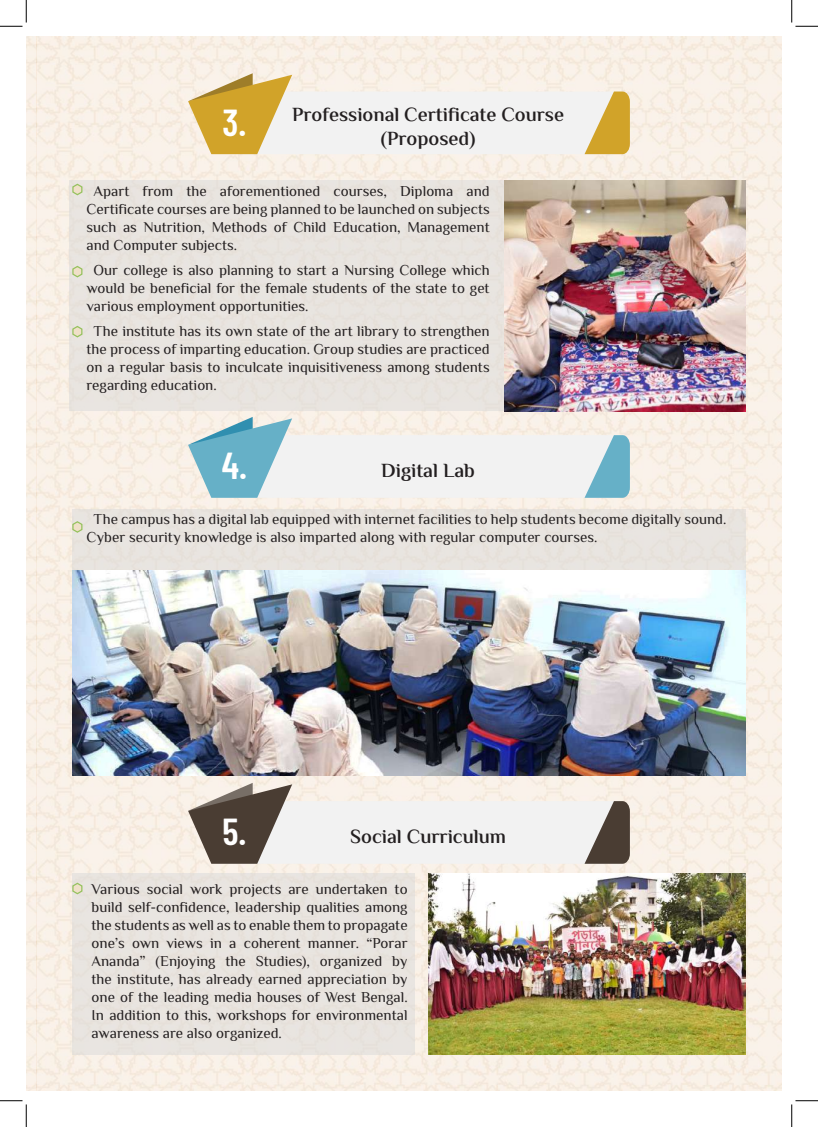
<style>
.page{position:relative;width:818px;height:1127px;background:#fff}
.page>*{position:absolute;margin:0;border:0;box-sizing:border-box;transform-origin:0 0}
.t1{font:600 37.5px "Barlow Condensed";color:#fff}
.t2{font:600 20px/24px "El Messiri";color:#231f20;text-align:center}
.t3{font:15px/18px "El Messiri";color:#231f20;text-align:justify}
</style>
<div class="page">
<div style="left:37px;top:37px;width:744px;height:1052px;background:#f9f1e7"></div>
<svg style="left:188px;top:73px;width:442px;height:81px"></svg>
<svg style="left:188px;top:417px;width:442px;height:80px"></svg>
<svg style="left:188px;top:782px;width:442px;height:81px"></svg>
<div style="left:72px;top:872px;width:343px;height:182px;background:#e8e4df"></div>
<div style="left:70px;top:180px;width:676px;height:231px;background:#e8e4df"></div>
<div style="left:72px;top:509px;width:674px;height:64px;background:#e8e4df"></div>
<svg style="left:72px;top:183px;width:11px;height:13px"></svg>
<svg style="left:72px;top:265px;width:11px;height:13px"></svg>
<svg style="left:72px;top:326px;width:11px;height:12px"></svg>
<svg style="left:72px;top:521px;width:11px;height:12px"></svg>
<svg style="left:72px;top:882px;width:11px;height:12px"></svg>
<img style="left:505px;top:180px;width:241px;height:231px">
<img style="left:72px;top:570px;width:674px;height:205px">
<img style="left:428px;top:872px;width:318px;height:182px">
<svg style="left:0;top:0;width:27px;height:27px"></svg>
<svg style="left:0;top:1100px;width:27px;height:26px"></svg>
<svg style="left:791px;top:0;width:27px;height:27px"></svg>
<svg style="left:791px;top:1100px;width:27px;height:26px"></svg>
<h1 class="t1" style="left:222px;top:95px;width:25px">3.</h1>
<h2 class="t2" style="left:292px;top:103px;width:273px">Professional Certificate Course (Proposed)</h2>
<p class="t3" style="left:86px;top:182px;width:405px;text-indent:7px">Apart from the aforementioned courses, Diploma and Certificate courses are being planned to be launched on subjects such as Nutrition, Methods of Child Education, Management and Computer subjects.</p>
<p class="t3" style="left:86px;top:261px;width:405px;text-indent:7px">Our college is also planning to start a Nursing College which would be beneficial for the female students of the state to get various employment opportunities.</p>
<p class="t3" style="left:86px;top:323px;width:405px;text-indent:7px">The institute has its own state of the art library to strengthen the process of imparting education. Group studies are practiced on a regular basis to inculcate inquisitiveness among students regarding education.</p>
<h1 class="t1" style="left:222px;top:439px;width:27px">4.</h1>
<h2 class="t2" style="left:381px;top:459px;width:95px">Digital Lab</h2>
<p class="t3" style="left:86px;top:511px;width:641px;text-indent:7px">The campus has a digital lab equipped with internet facilities to help students become digitally sound.<br>Cyber security knowledge is also imparted along with regular computer courses.</p>
<h1 class="t1" style="left:222px;top:804px;width:25px">5.</h1>
<h2 class="t2" style="left:350px;top:824px;width:157px">Social Curriculum</h2>
<p class="t3" style="left:92px;top:880px;width:318px">Various social work projects are undertaken to build self-confidence, leadership qualities among the students as well as to enable them to propagate one’s own views in a coherent manner. “Porar Ananda” (Enjoying the Studies), organized by the institute, has already earned appreciation by one of the leading media houses of West Bengal.<br>In addition to this, workshops for environmental awareness are also organized.</p>
</div>
